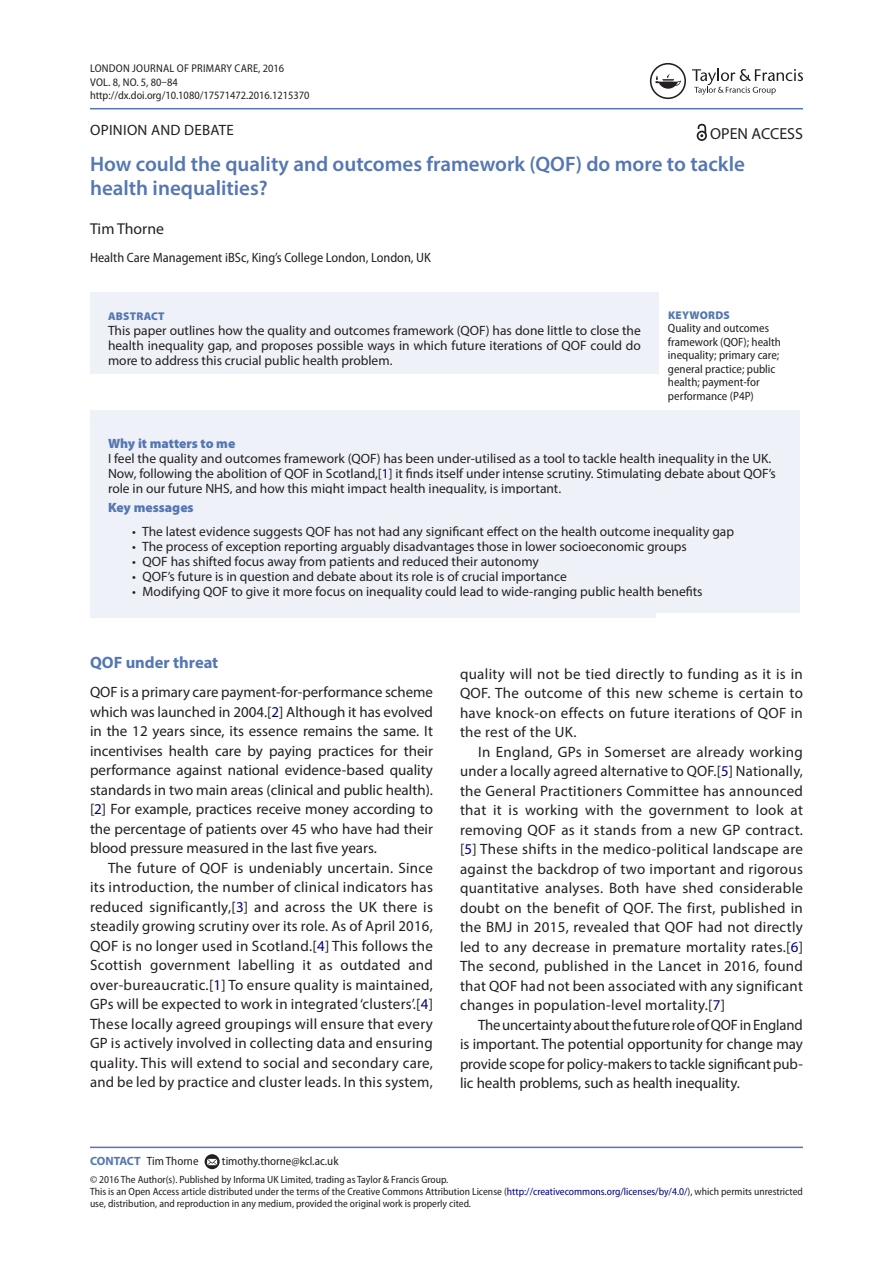
<style>
.page{position:relative;width:893px;height:1263px;background:#fff}
.page>*{position:absolute;margin:0;border:0;box-sizing:border-box;transform-origin:0 0}
.t1{font:600 21px/24px "Myriad Pro";color:#5477b3}
.t2{font:700 16.5px "Myriad Pro";color:#5477b3}
.t3{font:16.05px "Myriad Pro";color:#231f20}
.t4{font:15.75px "Myriad Pro";color:#231f20}
.t5{font:15px/19.5px "Myriad Pro";letter-spacing:.02em;color:#231f20;text-align:justify}
.t6{font:13.5px/15px "Myriad Pro";color:#231f20;text-align:justify}
.t7{font:semi-condensed 13.5px "Myriad Pro";color:#231f20}
.t8{font:900 13.5px "Myriad Pro";color:#5477b3}
.t9{font:semi-condensed 12px/13.5px "Myriad Pro";color:#231f20}
.t10{font:semi-condensed 11.25px/13.5px "Myriad Pro";color:#231f20}
.t11{font:900 11.25px "Myriad Pro";letter-spacing:.02em;color:#5477b3}
.t12{font:semi-condensed 10.5px/12px "Myriad Pro";color:#231f20}
.s1{color:#000080}
.s2{font-weight:700;font-stretch:normal;color:#5477b3}
</style>
<div class="page">
<hr style="left:90px;top:108px;width:713px;height:1px;background:#5477b3">
<div style="left:90px;top:293px;width:569px;height:93px;background:#eef1f7"></div>
<hr style="left:90px;top:1146px;width:713px;height:2px;background:#5477b3">
<svg style="left:205px;top:1154px;width:15px;height:15px"></svg>
<svg style="left:207px;top:1159px;width:10px;height:6px"></svg>
<svg style="left:692px;top:69px;width:111px;height:26px"></svg>
<svg style="left:650px;top:63px;width:36px;height:36px"></svg>
<svg style="left:697px;top:124px;width:10px;height:17px"></svg>
<div style="left:90px;top:375px;width:569px;height:19px;background:#fff"></div>
<div style="left:90px;top:410px;width:710px;height:202px;background:#eef1f7"></div>
<div style="left:90px;top:555px;width:566px;height:63px;background:#eef1f7"></div>
<p class="t10" style="left:90px;top:62px;width:221px">London Journal of Primary Care, 2016<br>VOL. 8, NO. 5, 80–84 http://dx.doi.org/10.1080/17571472.2016.1215370</p>
<p class="t5" style="left:90px;top:120px;width:145px">OPINION AND DEBATE</p>
<h1 class="t1" style="left:90px;top:151px;width:657px">How could the quality and outcomes framework (QOF) do more to tackle health inequalities?</h1>
<p class="t4" style="left:90px;top:219px;width:76px">Tim Thorne</p>
<p class="t7" style="left:90px;top:250px;width:343px">Health Care Management iBSc, King’s College London, London, UK</p>
<p class="t3" style="left:710px;top:123px;width:94px">OPEN ACCESS</p>
<p class="t11" style="left:108px;top:309px;width:58px">ABSTRACT</p>
<p class="t6" style="left:108px;top:322px;width:534px">This paper outlines how the quality and outcomes framework (QOF) has done little to close the health inequality gap, and proposes possible ways in which future iterations of QOF could do more to address this crucial public health problem.</p>
<p class="t11" style="left:668px;top:308px;width:63px">KEYWORDS</p>
<p class="t9" style="left:668px;top:322px;width:115px">Quality and outcomes framework (QOF); health inequality; primary care; general practice; public health; payment-for performance (P4P)</p>
<p class="t8" style="left:108px;top:435px;width:129px">Why it matters to me</p>
<p class="t6" style="left:108px;top:450px;width:669px;text-align:left">I feel the quality and outcomes framework (QOF) has been under-utilised as a tool to tackle health inequality in the UK.<br>Now, following the abolition of QOF in Scotland,[<span class="s1">1</span>] it finds itself under intense scrutiny. Stimulating debate about QOF’s role in our future NHS, and how this might impact health inequality, is important.</p>
<p class="t8" style="left:108px;top:500px;width:87px">Key messages</p>
<p class="t6" style="left:132px;top:524px;width:604px">• The latest evidence suggests QOF has not had any significant effect on the health outcome inequality gap</p>
<p class="t6" style="left:132px;top:539px;width:556px">• The process of exception reporting arguably disadvantages those in lower socioeconomic groups</p>
<p class="t6" style="left:132px;top:554px;width:408px">• QOF has shifted focus away from patients and reduced their autonomy</p>
<p class="t6" style="left:132px;top:569px;width:436px">• QOF’s future is in question and debate about its role is of crucial importance</p>
<p class="t6" style="left:132px;top:584px;width:572px">• Modifying QOF to give it more focus on inequality could lead to wide-ranging public health benefits</p>
<p class="t2" style="left:90px;top:651px;width:130px">QOF under threat</p>
<p class="t5" style="left:90px;top:682px;width:345px">QOF is a primary care payment-for-performance scheme which was launched in 2004.[<span class="s1">2</span>] Although it has evolved in the 12 years since, its essence remains the same. It incentivises health care by paying practices for their performance against national evidence-based quality standards in two main areas (clinical and public health). [<span class="s1">2</span>] For example, practices receive money according to the percentage of patients over 45 who have had their blood pressure measured in the last five years.</p>
<p class="t5" style="left:90px;top:858px;width:344px;text-indent:18px">The future of QOF is undeniably uncertain. Since its introduction, the number of clinical indicators has reduced significantly,[<span class="s1">3</span>] and across the UK there is steadily growing scrutiny over its role. As of April 2016, QOF is no longer used in Scotland.[<span class="s1">4</span>] This follows the Scottish government labelling it as outdated and over-bureaucratic.[<span class="s1">1</span>] To ensure quality is maintained, GPs will be expected to work in integrated ‘clusters’.[<span class="s1">4</span>] These locally agreed groupings will ensure that every GP is actively involved in collecting data and ensuring quality. This will extend to social and secondary care, and be led by practice and cluster leads. In this system,</p>
<p class="t9" style="left:90px;top:1154px;width:110px"><span class="s2">CONTACT</span> Tim Thorne</p>
<p class="t9" style="left:222px;top:1154px;width:118px">timothy.thorne@kcl.ac.uk</p>
<p class="t5" style="left:460px;top:664px;width:344px">quality will not be tied directly to funding as it is in QOF. The outcome of this new scheme is certain to have knock-on effects on future iterations of QOF in the rest of the UK.</p>
<p class="t5" style="left:460px;top:742px;width:345px;text-indent:18px">In England, GPs in Somerset are already working under a locally agreed alternative to QOF.[<span class="s1">5</span>] Nationally, the General Practitioners Committee has announced that it is working with the government to look at removing QOF as it stands from a new GP contract. [<span class="s1">5</span>] These shifts in the medico-political landscape are against the backdrop of two important and rigorous quantitative analyses. Both have shed considerable doubt on the benefit of QOF. The first, published in the BMJ in 2015, revealed that QOF had not directly led to any decrease in premature mortality rates.[<span class="s1">6</span>] The second, published in the Lancet in 2016, found that QOF had not been associated with any significant changes in population-level mortality.[<span class="s1">7</span>]</p>
<p class="t5" style="left:460px;top:1015px;width:344px;text-indent:18px">The uncertainty about the future role of QOF in England is important. The potential opportunity for change may provide scope for policy-makers to tackle significant pub&shy;lic health problems, such as health inequality.</p>
<p class="t12" style="left:90px;top:1174px;width:714px">© 2016 The Author(s). Published by Informa UK Limited, trading as Taylor &amp; Francis Group.<br>This is an Open Access article distributed under the terms of the Creative Commons Attribution License (<span class="s1">http://creativecommons.org/licenses/by/4.0/</span>), which permits unrestricted use, distribution, and reproduction in any medium, provided the original work is properly cited.</p>
</div>
